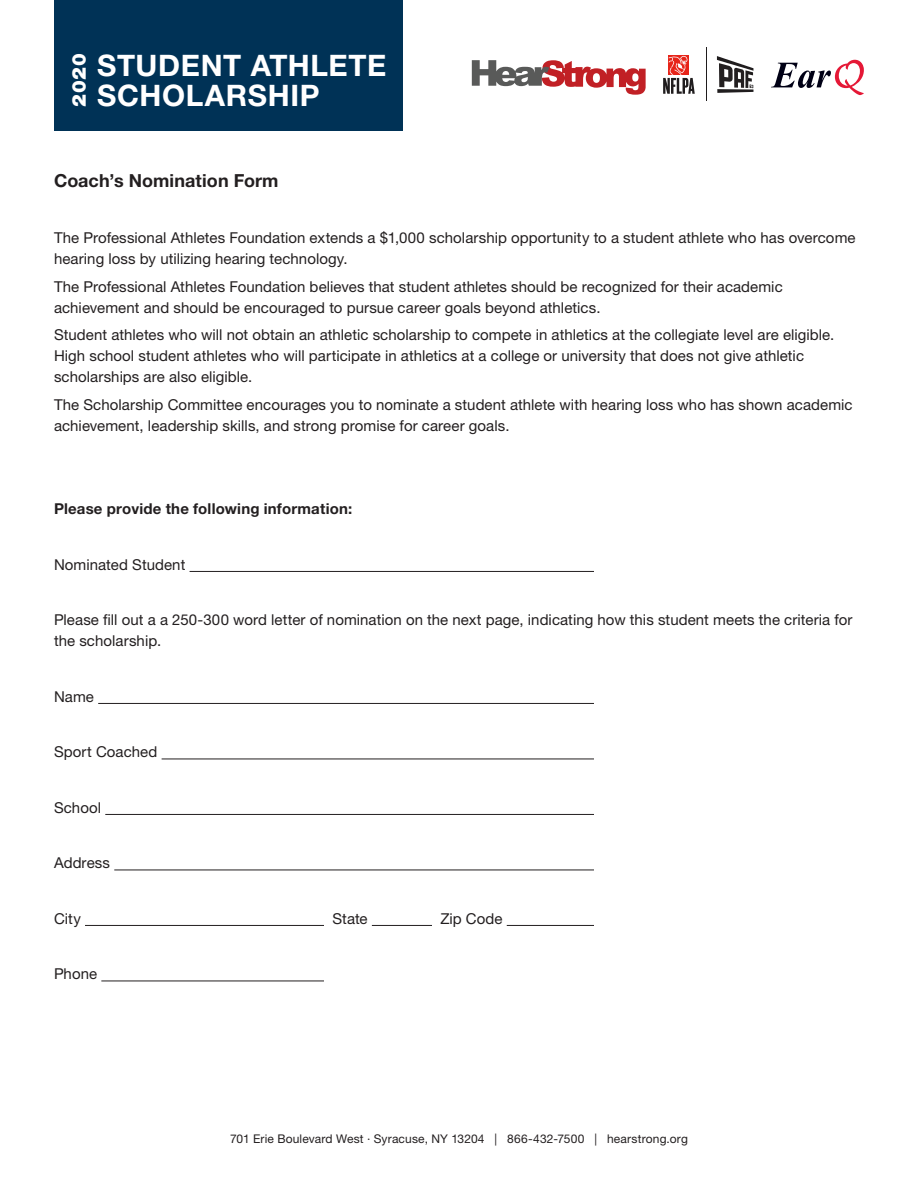
<style>
.page{position:relative;width:918px;height:1188px;background:#fff}
.page>*{position:absolute;margin:0;border:0;box-sizing:border-box;transform-origin:0 0}
.t1{font:700 29.7px "Helvetica Neue LT Std";letter-spacing:.02em;color:#fff}
.t2{font:900 19.2px "Helvetica Neue LT Std";color:#fff}
.heading{font:700 18px "Helvetica Neue LT Std";letter-spacing:.005em;color:#231f20}
.body{font:15px/21px "Helvetica Neue LT Std";letter-spacing:.005em;color:#231f20}
.body-2{font:700 15px "Helvetica Neue LT Std";letter-spacing:.015em;color:#231f20}
.t3{font:12px "Helvetica Neue LT Std";letter-spacing:.015em;color:#231f20}
</style>
<div class="page">
<div style="left:54px;top:0;width:349px;height:131px;background:#003256"></div>
<svg style="left:771px;top:60px;width:93px;height:35px"></svg>
<svg style="left:663px;top:55px;width:32px;height:39px"></svg>
<svg style="left:717px;top:56px;width:36px;height:37px"></svg>
<hr style="left:706px;top:48px;width:1px;height:53px;background:#201d1e">
<svg style="left:472px;top:60px;width:174px;height:35px"></svg>
<hr style="left:190px;top:571px;width:404px;height:1px;background:#231f20">
<hr style="left:98px;top:703px;width:496px;height:1px;background:#231f20">
<hr style="left:162px;top:759px;width:432px;height:1px;background:#231f20">
<hr style="left:105px;top:814px;width:489px;height:1px;background:#231f20">
<hr style="left:114px;top:870px;width:480px;height:1px;background:#231f20">
<hr style="left:85px;top:925px;width:239px;height:1px;background:#231f20">
<hr style="left:372px;top:925px;width:60px;height:1px;background:#231f20">
<hr style="left:507px;top:925px;width:87px;height:1px;background:#231f20">
<hr style="left:101px;top:981px;width:223px;height:1px;background:#231f20">
<p class="t2" style="left:68px;top:107px;width:55px;rotate:-90deg">2020</p>
<h1 class="t1" style="left:97px;top:47px;width:291px">STUDENT ATHLETE</h1>
<h1 class="t1" style="left:97px;top:77px;width:224px">SCHOLARSHIP</h1>
<p class="heading" style="left:54px;top:170px;width:226px">Coach’s Nomination Form</p>
<p class="body" style="left:54px;top:227px;width:803px">The Professional Athletes Foundation extends a $1,000 scholarship opportunity to a student athlete who has overcome hearing loss by utilizing hearing technology.</p>
<p class="body" style="left:54px;top:276px;width:730px">The Professional Athletes Foundation believes that student athletes should be recognized for their academic achievement and should be encouraged to pursue career goals beyond athletics.</p>
<p class="body" style="left:54px;top:324px;width:782px">Student athletes who will not obtain an athletic scholarship to compete in athletics at the collegiate level are eligible.<br>High school student athletes who will participate in athletics at a college or university that does not give athletic scholarships are also eligible.</p>
<p class="body" style="left:54px;top:394px;width:800px">The Scholarship Committee encourages you to nominate a student athlete with hearing loss who has shown academic achievement, leadership skills, and strong promise for career goals.</p>
<p class="body-2" style="left:54px;top:500px;width:300px">Please provide the following information:</p>
<p class="body" style="left:54px;top:554px;width:133px">Nominated Student</p>
<p class="body" style="left:54px;top:609px;width:800px">Please fill out a a 250-300 word letter of nomination on the next page, indicating how this student meets the criteria for the scholarship.</p>
<p class="body" style="left:54px;top:686px;width:42px">Name</p>
<p class="body" style="left:54px;top:741px;width:105px">Sport Coached</p>
<p class="body" style="left:54px;top:797px;width:49px">School</p>
<p class="body" style="left:54px;top:852px;width:58px">Address</p>
<p class="body" style="left:54px;top:908px;width:28px">City</p>
<p class="body" style="left:332px;top:908px;width:37px">State</p>
<p class="body" style="left:440px;top:908px;width:64px">Zip Code</p>
<p class="body" style="left:54px;top:963px;width:45px">Phone</p>
<p class="t3" style="left:230px;top:1131px;width:459px">701 Erie Boulevard West · Syracuse, NY 13204 | 866-432-7500 | hearstrong.org</p>
</div>
